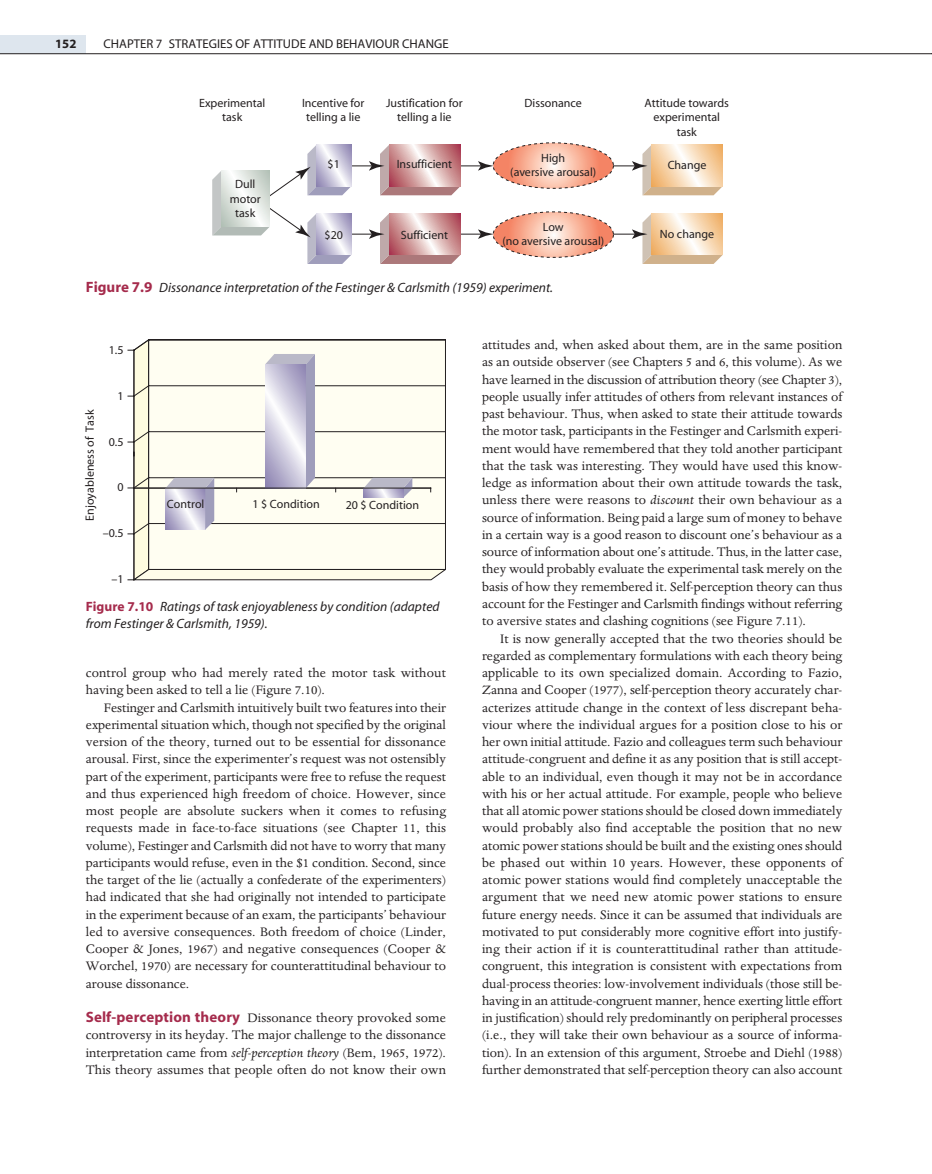
<style>
.page{position:relative;width:932px;height:1174px;background:#fff}
.page>*{position:absolute;margin:0;border:0;box-sizing:border-box;transform-origin:0 0}
.t1{font:14.25px/17.2px "Dante";color:#231f20;text-align:justify}
.t2{font:italic 13.5px/16.5px "Myriad";color:#231f20}
.t3{font:12.75px "Myriad";color:#231f20}
.t4{font:700 12.75px "Myriad";color:#231f20}
.t5{font:12px/14.2px "Myriad";color:#231f20;text-align:center}
.s1{font-weight:700;font-style:normal;font-size:15px;color:#a52b4c}
.s2{font-weight:700;font-style:normal;color:#a52b4c}
.s3{font-family:"Myriad";font-weight:700;font-size:15px;color:#a52b4c}
.s4{font-style:italic}
</style>
<div class="page">
<svg style="left:0;top:35px;width:931px;height:546px"></svg>
<p class="t4" style="left:55px;top:39px;width:23px">152</p>
<p class="t3" style="left:103px;top:39px;width:346px">CHAPTER 7 STRATEGIES OF ATTITUDE AND BEHAVIOUR CHANGE</p>
<p class="t5" style="left:199px;top:97px;width:68px">Experimental task</p>
<p class="t5" style="left:302px;top:97px;width:64px">Incentive for telling a lie</p>
<p class="t5" style="left:524px;top:97px;width:59px">Dissonance</p>
<p class="t5" style="left:644px;top:97px;width:86px">Attitude towards experimental task</p>
<p class="t5" style="left:386px;top:97px;width:78px">Justification for telling a lie</p>
<p class="t5" style="left:230px;top:178px;width:33px">Dull motor task</p>
<p class="t5" style="left:327px;top:158px;width:14px">$1</p>
<p class="t5" style="left:324px;top:228px;width:20px">$20</p>
<p class="t5" style="left:396px;top:158px;width:57px">Insufficient</p>
<p class="t5" style="left:401px;top:228px;width:49px">Sufficient</p>
<p class="t5" style="left:510px;top:152px;width:87px">High<br>(aversive arousal)</p>
<p class="t5" style="left:502px;top:221px;width:103px">Low<br>(no aversive arousal)</p>
<p class="t2" style="left:86px;top:280px;width:468px"><span class="s1">Figure 7.9</span> Dissonance interpretation of the Festinger &amp; Carlsmith (1959) experiment.</p>
<p class="t5" style="left:667px;top:159px;width:40px">Change</p>
<p class="t5" style="left:659px;top:228px;width:56px">No change</p>
<p class="t5" style="left:109px;top:343px;width:16px">1.5</p>
<p class="t5" style="left:84px;top:520px;width:113px;rotate:-90deg">Enjoyableness of Task</p>
<p class="t5" style="left:117px;top:389px;width:8px">1</p>
<p class="t5" style="left:109px;top:435px;width:16px">0.5</p>
<p class="t5" style="left:117px;top:481px;width:8px">0</p>
<p class="t5" style="left:103px;top:527px;width:22px">–0.5</p>
<p class="t5" style="left:111px;top:573px;width:14px">–1</p>
<p class="t5" style="left:167px;top:497px;width:39px">Control</p>
<p class="t5" style="left:252px;top:497px;width:69px">1 $ Condition</p>
<p class="t5" style="left:345px;top:498px;width:75px">20 $ Condition</p>
<p class="t2" style="left:86px;top:599px;width:355px"><span class="s2">Figure 7.10</span> Ratings of task enjoyableness by condition (adapted from Festinger &amp; Carlsmith, 1959).</p>
<p class="t1" style="left:86px;top:665px;width:361px">control group who had merely rated the motor task without having been asked to tell a lie (Figure 7.10).</p>
<p class="t1" style="left:86px;top:700px;width:362px;text-indent:18px">Festinger and Carlsmith intuitively built two features into their experimental situation which, though not specified by the original version of the theory, turned out to be essential for dissonance arousal. First, since the experimenter’s request was not ostensibly part of the experiment, participants were free to refuse the request and thus experienced high freedom of choice. However, since most people are absolute suckers when it comes to refusing requests made in face-to-face situations (see Chapter 11, this volume), Festinger and Carlsmith did not have to worry that many participants would refuse, even in the $1 condition. Second, since the target of the lie (actually a confederate of the experimenters) had indicated that she had originally not intended to participate in the experiment because of an exam, the participants’ behaviour led to aversive consequences. Both freedom of choice (Linder, Cooper &amp; Jones, 1967) and negative consequences (Cooper &amp; Worchel, 1970) are necessary for counterattitudinal behaviour to arouse dissonance.</p>
<p class="t1" style="left:86px;top:1010px;width:362px"><span class="s3">Self-perception theory</span> Dissonance theory provoked some controversy in its heyday. The major challenge to the dissonance interpretation came from <span class="s4">self-perception theory</span> (Bem, 1965, 1972).<br>This theory assumes that people often do not know their own</p>
<p class="t1" style="left:482px;top:337px;width:362px">attitudes and, when asked about them, are in the same position as an outside observer (see Chapters 5 and 6, this volume). As we have learned in the discussion of attribution theory (see Chapter 3), people usually infer attitudes of others from relevant instances of past behaviour. Thus, when asked to state their attitude towards the motor task, participants in the Festinger and Carlsmith experi&shy;ment would have remembered that they told another participant that the task was interesting. They would have used this know&shy;ledge as information about their own attitude towards the task, unless there were reasons to <span class="s4">discount</span> their own behaviour as a source of information. Being paid a large sum of money to behave in a certain way is a good reason to discount one’s behaviour as a source of information about one’s attitude. Thus, in the latter case, they would probably evaluate the experimental task merely on the basis of how they remembered it. Self-perception theory can thus account for the Festinger and Carlsmith findings without referring to aversive states and clashing cognitions (see Figure 7.11).</p>
<p class="t1" style="left:482px;top:631px;width:362px;text-indent:18px">It is now generally accepted that the two theories should be regarded as complementary formulations with each theory being applicable to its own specialized domain. According to Fazio, Zanna and Cooper (1977), self-perception theory accurately char&shy;acterizes attitude change in the context of less discrepant beha&shy;viour where the individual argues for a position close to his or her own initial attitude. Fazio and colleagues term such behaviour attitude-congruent and define it as any position that is still accept&shy;able to an individual, even though it may not be in accordance with his or her actual attitude. For example, people who believe that all atomic power stations should be closed down immediately would probably also find acceptable the position that no new atomic power stations should be built and the existing ones should be phased out within 10 years. However, these opponents of atomic power stations would find completely unacceptable the argument that we need new atomic power stations to ensure future energy needs. Since it can be assumed that individuals are motivated to put considerably more cognitive effort into justify&shy;ing their action if it is counterattitudinal rather than attitude&shy;congruent, this integration is consistent with expectations from dual-process theories: low-involvement individuals (those still be&shy;having in an attitude-congruent manner, hence exerting little effort in justification) should rely predominantly on peripheral processes (i.e., they will take their own behaviour as a source of informa&shy;tion). In an extension of this argument, Stroebe and Diehl (1988) further demonstrated that self-perception theory can also account</p>
</div>
